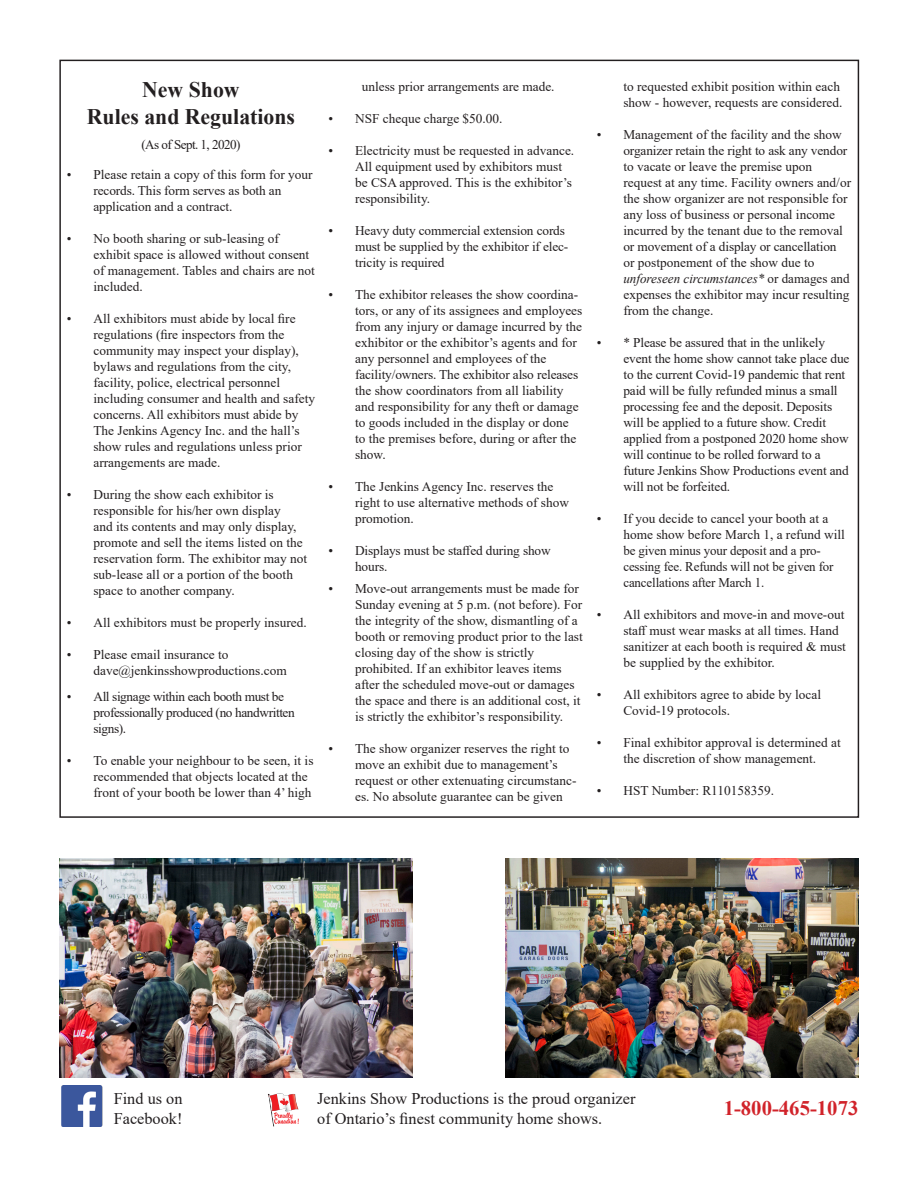
<style>
.page{position:relative;width:918px;height:1188px;background:#fff}
.page>*{position:absolute;margin:0;border:0;box-sizing:border-box;transform-origin:0 0}
.t1{font:700 22.2px/26.7px "Times New Roman";color:#231f20;text-align:center}
.t2{font:700 20.7px "Times New Roman";color:#d1232a}
.t3{font:16.35px/19.5px "Times New Roman";color:#231f20}
.t4{font:13.35px/16px "Times New Roman";color:#231f20}
.t5{font:13.35px/16px "Times New Roman";letter-spacing:-.03em;color:#231f20}
.t6{font:13.35px "Times New Roman";letter-spacing:-.04em;color:#231f20}
.s1{font-style:italic}
</style>
<div class="page">
<img style="left:506px;top:859px;width:352px;height:219px">
<img style="left:59px;top:859px;width:353px;height:219px">
<img style="left:61px;top:1086px;width:42px;height:40px">
<svg style="left:268px;top:1093px;width:31px;height:33px"></svg>
<p class="t1" style="left:87px;top:76px;width:210px">New Show<br>Rules and Regulations</p>
<p class="t6" style="left:141px;top:135px;width:101px">(As of Sept. 1, 2020)</p>
<p class="t4" style="left:93px;top:166px;width:221px;text-indent:-27px">• Please retain a copy of this form for your records. This form serves as both an application and a contract.</p>
<p class="t4" style="left:93px;top:230px;width:223px;text-indent:-27px">• No booth sharing or sub-leasing of exhibit space is allowed without consent of management. Tables and chairs are not included.</p>
<p class="t4" style="left:93px;top:310px;width:223px;text-indent:-27px">• All exhibitors must abide by local fire regulations (fire inspectors from the community may inspect your display), bylaws and regulations from the city, facility, police, electrical personnel including consumer and health and safety concerns. All exhibitors must abide by The Jenkins Agency Inc. and the hall’s show rules and regulations unless prior arrangements are made.</p>
<p class="t4" style="left:93px;top:486px;width:215px;text-indent:-27px">• During the show each exhibitor is responsible for his/her own display<br>and its contents and may only display, promote and sell the items listed on the reservation form. The exhibitor may not sub-lease all or a portion of the booth space to another company.</p>
<p class="t4" style="left:67px;top:614px;width:241px">• All exhibitors must be properly insured.</p>
<p class="t4" style="left:93px;top:646px;width:195px;text-indent:-27px">• Please email insurance to dave@jenkinsshowproductions.com</p>
<p class="t5" style="left:93px;top:688px;width:203px;text-indent:-27px">• All signage within each booth must be professionally produced (no handwritten signs).</p>
<p class="t4" style="left:93px;top:752px;width:222px;text-indent:-27px">• To enable your neighbour to be seen, it is recommended that objects located at the front of your booth be lower than 4’ high</p>
<p class="t4" style="left:362px;top:78px;width:194px">unless prior arrangements are made.</p>
<p class="t4" style="left:328px;top:110px;width:176px">• NSF cheque charge $50.00.</p>
<p class="t4" style="left:355px;top:142px;width:221px;text-indent:-27px">• Electricity must be requested in advance.<br>All equipment used by exhibitors must be CSA approved. This is the exhibitor’s responsibility.</p>
<p class="t4" style="left:355px;top:222px;width:215px;text-indent:-27px">• Heavy duty commercial extension cords must be supplied by the exhibitor if elec&shy;tricity is required</p>
<p class="t4" style="left:355px;top:286px;width:229px;text-indent:-27px">• The exhibitor releases the show coordina&shy;tors, or any of its assignees and employees from any injury or damage incurred by the exhibitor or the exhibitor’s agents and for any personnel and employees of the facility/owners. The exhibitor also releases the show coordinators from all liability and responsibility for any theft or damage to goods included in the display or done to the premises before, during or after the show.</p>
<p class="t4" style="left:355px;top:478px;width:215px;text-indent:-27px">• The Jenkins Agency Inc. reserves the right to use alternative methods of show promotion.</p>
<p class="t4" style="left:355px;top:542px;width:197px;text-indent:-27px">• Displays must be staffed during show hours.</p>
<p class="t4" style="left:355px;top:580px;width:229px;text-indent:-27px">• Move-out arrangements must be made for Sunday evening at 5 p.m. (not before). For the integrity of the show, dismantling of a booth or removing product prior to the last closing day of the show is strictly prohibited. If an exhibitor leaves items after the scheduled move-out or damages the space and there is an additional cost, it is strictly the exhibitor’s responsibility.</p>
<p class="t4" style="left:355px;top:740px;width:223px;text-indent:-27px">• The show organizer reserves the right to move an exhibit due to management’s request or other extenuating circumstanc&shy;es. No absolute guarantee can be given</p>
<p class="t4" style="left:623px;top:78px;width:220px">to requested exhibit position within each show - however, requests are considered.</p>
<p class="t4" style="left:623px;top:126px;width:229px;text-indent:-27px">• Management of the facility and the show organizer retain the right to ask any vendor to vacate or leave the premise upon request at any time. Facility owners and/or the show organizer are not responsible for any loss of business or personal income incurred by the tenant due to the removal or movement of a display or cancellation<br>or postponement of the show due to <span class="s1">unforeseen circumstances*</span> or damages and expenses the exhibitor may incur resulting from the change.</p>
<p class="t4" style="left:623px;top:334px;width:228px;text-indent:-27px">• * Please be assured that in the unlikely event the home show cannot take place due to the current Covid-19 pandemic that rent paid will be fully refunded minus a small processing fee and the deposit. Deposits will be applied to a future show. Credit applied from a postponed 2020 home show will continue to be rolled forward to a future Jenkins Show Productions event and will not be forfeited.</p>
<p class="t4" style="left:623px;top:510px;width:223px;text-indent:-27px">• If you decide to cancel your booth at a home show before March 1, a refund will be given minus your deposit and a pro&shy;cessing fee. Refunds will not be given for cancellations after March 1.</p>
<p class="t4" style="left:623px;top:606px;width:224px;text-indent:-27px">• All exhibitors and move-in and move-out staff must wear masks at all times. Hand sanitizer at each booth is required &amp; must be supplied by the exhibitor.</p>
<p class="t4" style="left:623px;top:686px;width:199px;text-indent:-27px">• All exhibitors agree to abide by local<br>Covid-19 protocols.</p>
<p class="t4" style="left:597px;top:734px;width:245px;text-align:center">• Final exhibitor approval is determined at the discretion of show management.</p>
<p class="t4" style="left:597px;top:782px;width:179px">• HST Number: R110158359.</p>
<p class="t3" style="left:114px;top:1088px;width:70px">Find us on<br>Facebook!</p>
<p class="t3" style="left:317px;top:1088px;width:320px">Jenkins Show Productions is the proud organizer of Ontario’s finest community home shows.</p>
<p class="t2" style="left:724px;top:1094px;width:136px">1-800-465-1073</p>
</div>
